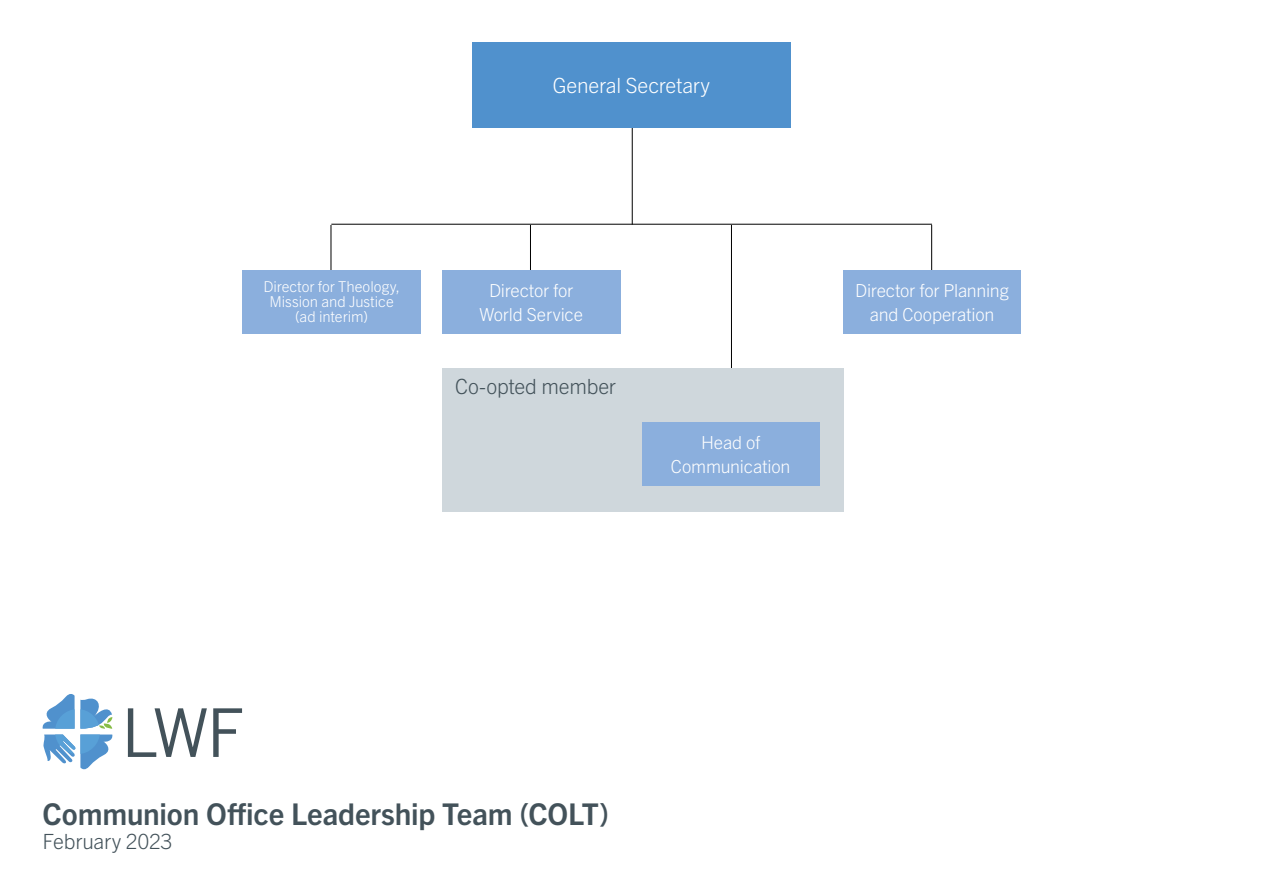
<style>
.page{position:relative;width:1263px;height:893px;background:#fff}
.page>*{position:absolute;margin:0;border:0;box-sizing:border-box;transform-origin:0 0}
.t1{font:700 30px "Trade Gothic Next LT Pro";letter-spacing:-.005em;color:#43525a}
.t2{font:300 21px "Trade Gothic Next LT Pro";letter-spacing:-.015em;color:#43525a}
.t3{font:300 21px "Trade Gothic Next LT Pro";letter-spacing:-.015em;color:#fff}
.t4{font:300 18px/24px "Trade Gothic Next LT Pro";letter-spacing:-.01em;color:#fff;text-align:center}
.t5{font:300 15px/15px "Trade Gothic Next LT Pro";color:#fff;text-align:center}
</style>
<div class="page">
<svg style="left:43px;top:694px;width:70px;height:75px"></svg>
<svg style="left:55px;top:709px;width:45px;height:45px;fill:#58a0d7"></svg>
<svg style="left:128px;top:708px;width:79px;height:49px"></svg>
<svg style="left:213px;top:708px;width:29px;height:49px"></svg>
<hr style="left:331px;top:224px;width:601px;height:1px;background:#000">
<hr style="left:632px;top:117px;width:1px;height:108px;background:#000">
<hr style="left:530px;top:225px;width:1px;height:62px;background:#000">
<hr style="left:331px;top:225px;width:1px;height:62px;background:#000">
<hr style="left:931px;top:225px;width:1px;height:62px;background:#000">
<hr style="left:731px;top:225px;width:1px;height:199px;background:#000">
<div style="left:442px;top:368px;width:401px;height:144px;background:#cfd7dc"></div>
<div style="left:472px;top:43px;width:319px;height:85px;background:#5091cd"></div>
<div style="left:843px;top:270px;width:177px;height:63px;background:#8bafdd"></div>
<div style="left:442px;top:270px;width:178px;height:63px;background:#8bafdd"></div>
<div style="left:242px;top:270px;width:179px;height:63px;background:#8bafdd"></div>
<div style="left:642px;top:422px;width:177px;height:64px;background:#8bafdd"></div>
<p class="t3" style="left:553px;top:71px;width:159px">General Secretary</p>
<p class="t5" style="left:263px;top:278px;width:138px">Director for Theology,<br>Mission and Justice (ad interim)</p>
<p class="t4" style="left:479px;top:277px;width:105px">Director for<br>World Service</p>
<p class="t2" style="left:455px;top:372px;width:163px">Co-opted member</p>
<p class="t4" style="left:671px;top:429px;width:121px">Head of<br>Communication</p>
<p class="t4" style="left:855px;top:277px;width:155px">Director for Planning and Cooperation</p>
<h1 class="t1" style="left:43px;top:793px;width:568px">Communion Office Leadership Team (COLT)</h1>
<p class="t2" style="left:43px;top:827px;width:132px">February 2023</p>
</div>
